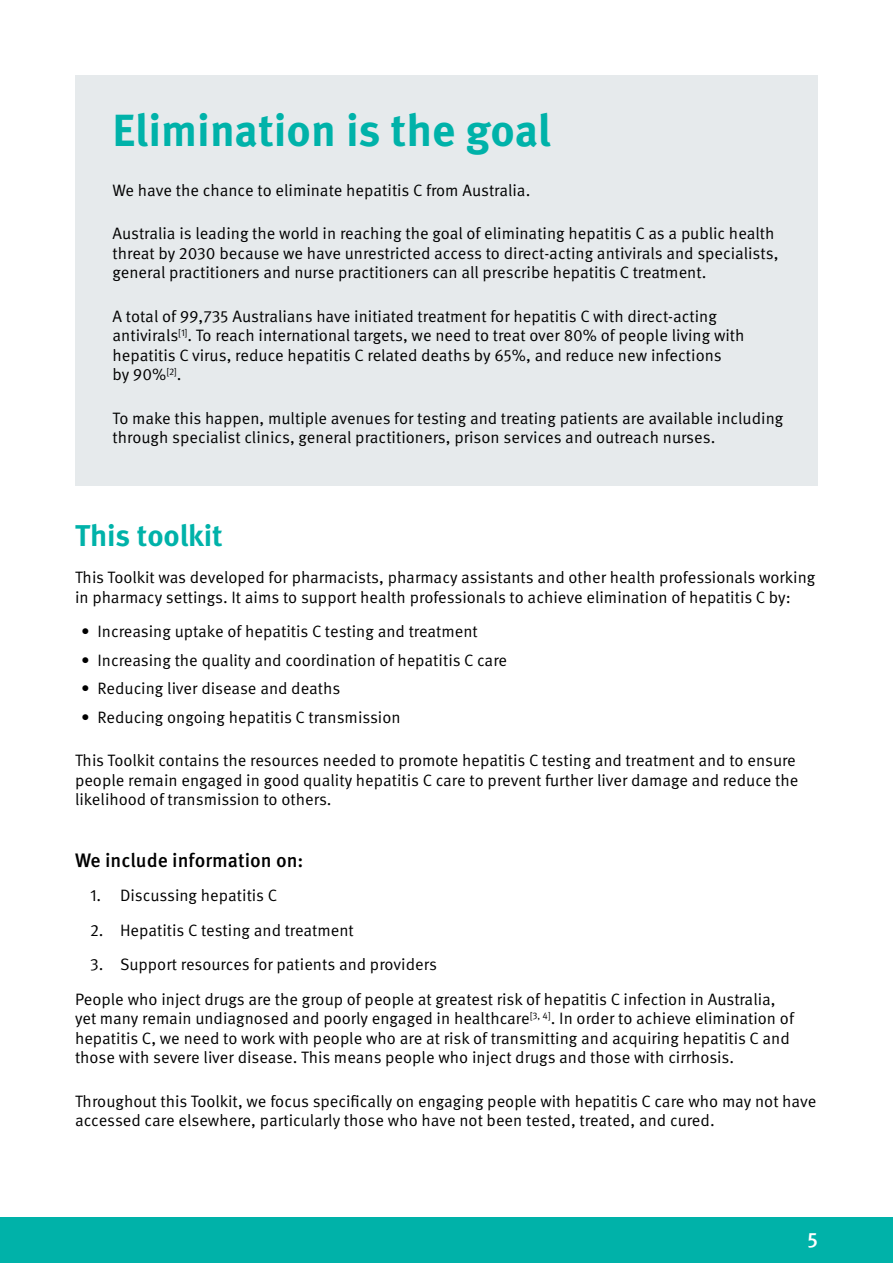
<style>
.page{position:relative;width:893px;height:1263px;background:#fff}
.page>*{position:absolute;margin:0;border:0;box-sizing:border-box;transform-origin:0 0}
.Main_Heading{font:700 45px "Meta OT";color:#00b2a9}
.Main_Heading-2{font:700 30px "Meta OT";letter-spacing:-.005em;color:#00b2a9}
.t1{font:500 21px "Meta OT";color:#fff}
.Subheading{font:500 19.5px "Meta OT";color:#000}
.Body_1__16pt_after{font:16.5px/19.5px "Meta OT Norm";color:#000}
.Body_2__10_pt_after{font:16.5px/19.5px "Meta OT Norm";color:#000}
</style>
<div class="page">
<div style="left:0;top:1218px;width:893px;height:45px;background:#00b2a9"></div>
<div style="left:75px;top:75px;width:743px;height:410px;background:#e6eaec"></div>
<p class="Main_Heading" style="left:112px;top:104px;width:440px">Elimination is the goal</p>
<p class="Body_1__16pt_after" style="left:112px;top:181px;width:419px">We have the chance to eliminate hepatitis C from Australia.</p>
<p class="Body_1__16pt_after" style="left:112px;top:224px;width:667px">Australia is leading the world in reaching the goal of eliminating hepatitis C as a public health threat by 2030 because we have unrestricted access to direct-acting antivirals and specialists, general practitioners and nurse practitioners can all prescribe hepatitis C treatment.</p>
<p class="Body_1__16pt_after" style="left:112px;top:307px;width:633px">A total of 99,735 Australians have initiated treatment for hepatitis C with direct-acting antivirals<sup>[1]</sup>. To reach international targets, we need to treat over 80% of people living with hepatitis C virus, reduce hepatitis C related deaths by 65%, and reduce new infections<br>by 90%<sup>[2]</sup>.</p>
<p class="Body_1__16pt_after" style="left:112px;top:409px;width:672px">To make this happen, multiple avenues for testing and treating patients are available including through specialist clinics, general practitioners, prison services and outreach nurses.</p>
<p class="Main_Heading-2" style="left:75px;top:517px;width:149px">This toolkit</p>
<p class="Body_2__10_pt_after" style="left:75px;top:568px;width:742px">This Toolkit was developed for pharmacists, pharmacy assistants and other health professionals working in pharmacy settings. It aims to support health professionals to achieve elimination of hepatitis C by:</p>
<p class="Body_1__16pt_after" style="left:81px;top:622px;width:398px">• Increasing uptake of hepatitis C testing and treatment</p>
<p class="Body_1__16pt_after" style="left:81px;top:650px;width:428px">• Increasing the quality and coordination of hepatitis C care</p>
<p class="Body_1__16pt_after" style="left:81px;top:679px;width:261px">• Reducing liver disease and deaths</p>
<p class="Body_1__16pt_after" style="left:81px;top:707px;width:321px">• Reducing ongoing hepatitis C transmission</p>
<p class="Body_1__16pt_after" style="left:75px;top:751px;width:725px">This Toolkit contains the resources needed to promote hepatitis C testing and treatment and to ensure people remain engaged in good quality hepatitis C care to prevent further liver damage and reduce the likelihood of transmission to others.</p>
<p class="Subheading" style="left:75px;top:848px;width:230px">We include information on:</p>
<p class="Body_1__16pt_after" style="left:90px;top:886px;width:189px">1. Discussing hepatitis C</p>
<p class="Body_1__16pt_after" style="left:90px;top:920px;width:265px">2. Hepatitis C testing and treatment</p>
<p class="Body_1__16pt_after" style="left:90px;top:955px;width:348px">3. Support resources for patients and providers</p>
<p class="Body_1__16pt_after" style="left:75px;top:989px;width:720px">People who inject drugs are the group of people at greatest risk of hepatitis C infection in Australia, yet many remain undiagnosed and poorly engaged in healthcare<sup>[3,</sup> <sup>4]</sup>. In order to achieve elimination of hepatitis C, we need to work with people who are at risk of transmitting and acquiring hepatitis C and those with severe liver disease. This means people who inject drugs and those with cirrhosis.</p>
<p class="Body_1__16pt_after" style="left:75px;top:1091px;width:743px">Throughout this Toolkit, we focus specifically on engaging people with hepatitis C care who may not have accessed care elsewhere, particularly those who have not been tested, treated, and cured.</p>
<p class="t1" style="left:807px;top:1227px;width:12px">5</p>
</div>
